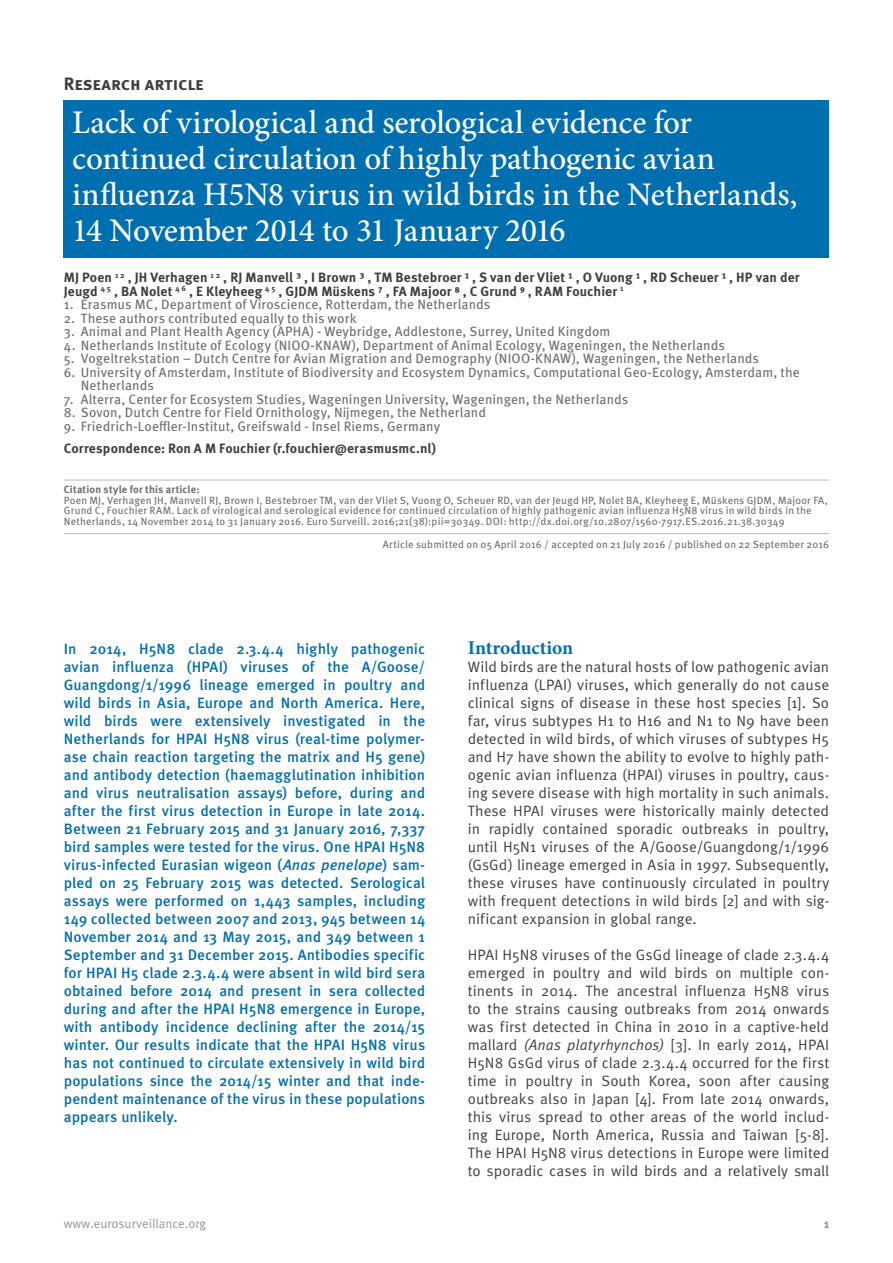
<style>
.page{position:relative;width:893px;height:1263px;background:#fff}
.page>*{position:absolute;margin:0;border:0;box-sizing:border-box;transform-origin:0 0}
.t1{font:500 33px/36px "Minion Pro";letter-spacing:-.01em;color:#fff}
.t2{font:700 19.5px "Minion Pro";letter-spacing:-.005em;color:#006faf}
.t3{font:700 18px "Meta Pro";color:#3e3e3f}
.t4{font:15px/18px "Meta Pro";color:#3e3e3f;text-align:justify}
.t5{font:500 15px/18px "Meta Pro";letter-spacing:.005em;color:#006faf;text-align:justify}
.t6{font:13.5px/13.5px "Meta Pro";letter-spacing:.01em;color:#6c6d70}
.t7{font:700 13.5px/13.5px "Meta Pro";letter-spacing:.005em;color:#3e3e3f}
.t8{font:12.75px "Meta Pro";color:#939598}
.t9{font:700 12.75px "Meta Pro";color:#939598}
.t10{font:10.5px/10.5px "Meta Pro";letter-spacing:.015em;color:#6c6d70}
.t11{font:700 10.5px "Meta Pro";letter-spacing:.015em;color:#6c6d70}
.s1{font-style:italic}
</style>
<div class="page">
<hr style="left:64px;top:480px;width:765px;height:1px;background:#bcbdc0">
<hr style="left:64px;top:533px;width:765px;height:1px;background:#bcbdc0">
<div style="left:64px;top:100px;width:765px;height:158px;background:#006faf"></div>
<p class="t3" style="left:64px;top:72px;width:141px">Research article</p>
<h1 class="t1" style="left:72px;top:104px;width:727px">Lack of virological and serological evidence for continued circulation of highly pathogenic avian influenza H5N8 virus in wild birds in the Netherlands, 14 November 2014 to 31 January 2016</h1>
<p class="t7" style="left:64px;top:271px;width:737px">MJ Poen <sup>1</sup> <sup>2</sup> , JH Verhagen <sup>1</sup> <sup>2</sup> , RJ Manvell ³ , I Brown ³ , TM Bestebroer ¹ , S van der Vliet ¹ , O Vuong ¹ , RD Scheuer ¹ , HP van der<br>Jeugd <sup>4</sup> <sup>5</sup> , BA Nolet <sup>4</sup> <sup>6</sup> , E Kleyheeg <sup>4</sup> <sup>5</sup> , GJDM Müskens ⁷ , FA Majoor ⁸ , C Grund ⁹ , RAM Fouchier <sup>1</sup></p>
<p class="t6" style="left:64px;top:298px;width:428px">1. Erasmus MC, Department of Viroscience, Rotterdam, the Netherlands</p>
<p class="t6" style="left:64px;top:312px;width:294px">2. These authors contributed equally to this work</p>
<p class="t6" style="left:64px;top:325px;width:548px">3. Animal and Plant Health Agency (APHA) - Weybridge, Addlestone, Surrey, United Kingdom</p>
<p class="t6" style="left:64px;top:339px;width:663px">4. Netherlands Institute of Ecology (NIOO-KNAW), Department of Animal Ecology, Wageningen, the Netherlands</p>
<p class="t6" style="left:64px;top:352px;width:697px">5. Vogeltrekstation – Dutch Centre for Avian Migration and Demography (NIOO-KNAW), Wageningen, the Netherlands</p>
<p class="t6" style="left:81px;top:366px;width:720px;text-indent:-17px">6. University of Amsterdam, Institute of Biodiversity and Ecosystem Dynamics, Computational Geo-Ecology, Amsterdam, the<br>Netherlands</p>
<p class="t6" style="left:64px;top:393px;width:566px">7. Alterra, Center for Ecosystem Studies, Wageningen University, Wageningen, the Netherlands</p>
<p class="t6" style="left:64px;top:406px;width:424px">8. Sovon, Dutch Centre for Field Ornithology, Nijmegen, the Netherland</p>
<p class="t6" style="left:64px;top:420px;width:378px">9. Friedrich-Loeffler-Institut, Greifswald - Insel Riems, Germany</p>
<p class="t7" style="left:64px;top:442px;width:374px">Correspondence: Ron A M Fouchier (r.fouchier@erasmusmc.nl)</p>
<p class="t11" style="left:64px;top:483px;width:137px">Citation style for this article:</p>
<p class="t10" style="left:64px;top:495px;width:765px">Poen MJ, Verhagen JH, Manvell RJ, Brown I, Bestebroer TM, van der Vliet S, Vuong O, Scheuer RD, van der Jeugd HP, Nolet BA, Kleyheeg E, Müskens GJDM, Majoor FA,<br>Grund C, Fouchier RAM. Lack of virological and serological evidence for continued circulation of highly pathogenic avian influenza H5N8 virus in wild birds in the<br>Netherlands, 14 November 2014 to 31 January 2016. Euro Surveill. 2016;21(38):pii=30349. DOI: http://dx.doi.org/10.2807/1560-7917.ES.2016.21.38.30349</p>
<p class="t10" style="left:383px;top:539px;width:448px">Article submitted on 05 April 2016 / accepted on 21 July 2016 / published on 22 September 2016</p>
<p class="t5" style="left:64px;top:640px;width:363px">In 2014, H5N8 clade 2.3.4.4 highly pathogenic avian influenza (HPAI) viruses of the A/Goose/ Guangdong/1/1996 lineage emerged in poultry and wild birds in Asia, Europe and North America. Here, wild birds were extensively investigated in the Netherlands for HPAI H5N8 virus (real-time polymer&shy;ase chain reaction targeting the matrix and H5 gene) and antibody detection (haemagglutination inhibition and virus neutralisation assays) before, during and after the first virus detection in Europe in late 2014.<br>Between 21 February 2015 and 31 January 2016, 7,337 bird samples were tested for the virus. One HPAI H5N8 virus-infected Eurasian wigeon (<span class="s1">Anas penelope</span>) sam&shy;pled on 25 February 2015 was detected. Serological assays were performed on 1,443 samples, including 149 collected between 2007 and 2013, 945 between 14<br>November 2014 and 13 May 2015, and 349 between 1<br>September and 31 December 2015. Antibodies specific for HPAI H5 clade 2.3.4.4 were absent in wild bird sera obtained before 2014 and present in sera collected during and after the HPAI H5N8 emergence in Europe, with antibody incidence declining after the 2014/15 winter. Our results indicate that the HPAI H5N8 virus has not continued to circulate extensively in wild bird populations since the 2014/15 winter and that inde&shy;pendent maintenance of the virus in these populations appears unlikely.</p>
<h2 class="t2" style="left:468px;top:634px;width:107px">Introduction</h2>
<p class="t4" style="left:468px;top:658px;width:363px">Wild birds are the natural hosts of low pathogenic avian influenza (LPAI) viruses, which generally do not cause clinical signs of disease in these host species [1]. So far, virus subtypes H1 to H16 and N1 to N9 have been detected in wild birds, of which viruses of subtypes H5 and H7 have shown the ability to evolve to highly path&shy;ogenic avian influenza (HPAI) viruses in poultry, caus&shy;ing severe disease with high mortality in such animals.<br>These HPAI viruses were historically mainly detected in rapidly contained sporadic outbreaks in poultry, until H5N1 viruses of the A/Goose/Guangdong/1/1996 (GsGd) lineage emerged in Asia in 1997. Subsequently, these viruses have continuously circulated in poultry with frequent detections in wild birds [2] and with sig&shy;nificant expansion in global range.</p>
<p class="t4" style="left:468px;top:946px;width:363px">HPAI H5N8 viruses of the GsGd lineage of clade 2.3.4.4 emerged in poultry and wild birds on multiple con&shy;tinents in 2014. The ancestral influenza H5N8 virus to the strains causing outbreaks from 2014 onwards was first detected in China in 2010 in a captive-held mallard <span class="s1">(Anas platyrhynchos)</span> [3]. In early 2014, HPAI H5N8 GsGd virus of clade 2.3.4.4 occurred for the first time in poultry in South Korea, soon after causing outbreaks also in Japan [4]. From late 2014 onwards, this virus spread to other areas of the world includ&shy;ing Europe, North America, Russia and Taiwan [5-8].<br>The HPAI H5N8 virus detections in Europe were limited to sporadic cases in wild birds and a relatively small</p>
<p class="t8" style="left:64px;top:1215px;width:144px">www.eurosurveillance.org</p>
<p class="t9" style="left:824px;top:1215px;width:7px">1</p>
</div>
